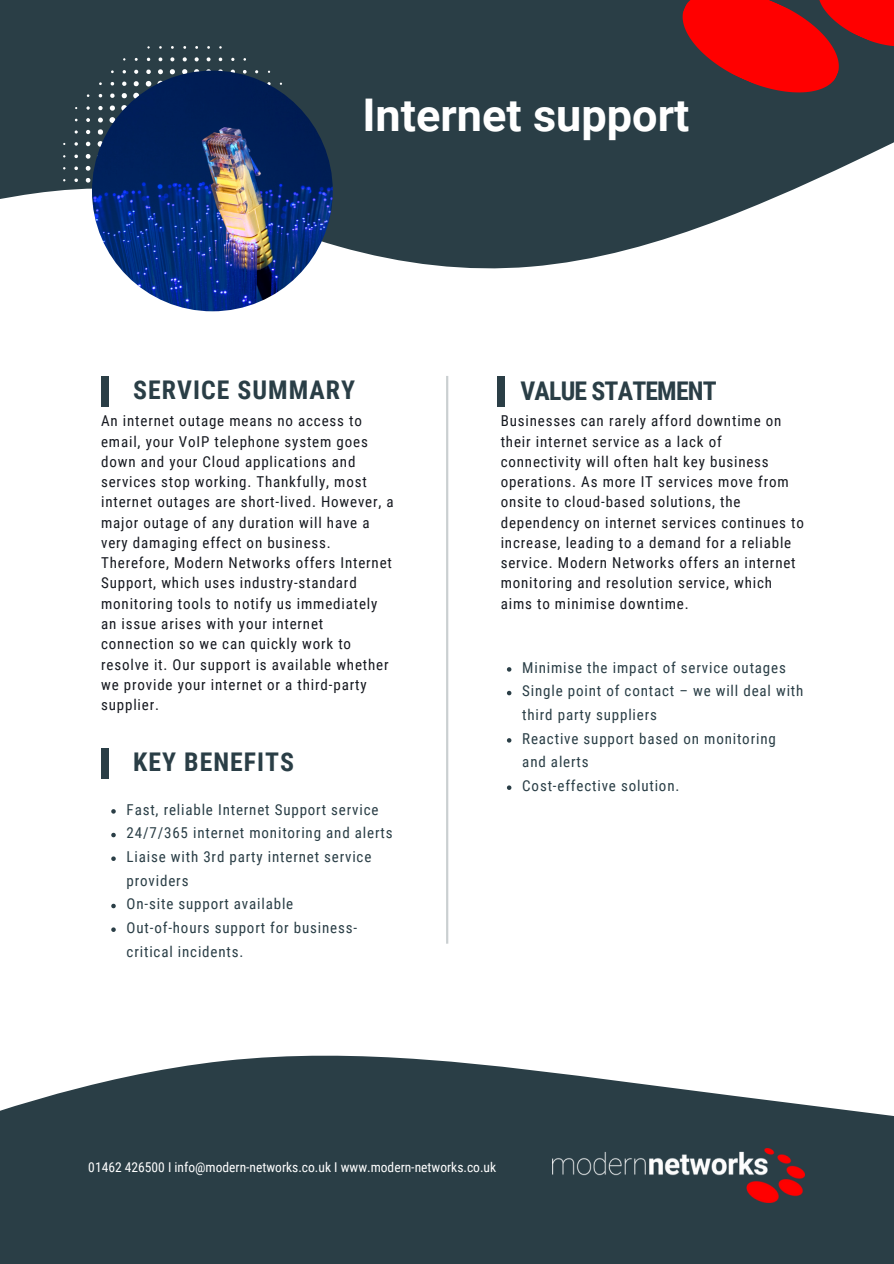
<style>
.page{position:relative;width:894px;height:1264px;background:#fff}
.page>*{position:absolute;margin:0;border:0;box-sizing:border-box;transform-origin:0 0}
.t1{font:700 45px "Roboto";color:#fff}
.t2{font:700 25.8px "Roboto Condensed";letter-spacing:.04em;color:#2a3e46}
.t3{font:700 25.8px "Roboto Condensed";letter-spacing:-.03em;color:#2a3e46}
.t4{font:15px/20.2px "Roboto Condensed";letter-spacing:.055em;color:#161920}
.t5{font:15px/23.7px "Roboto Condensed";letter-spacing:.055em;color:#2a3e46}
.t6{font:13.5px "Roboto Condensed";color:#fff}
</style>
<div class="page">
<svg style="left:0;top:0;width:893px;height:269px;fill:#2a3e46"></svg>
<svg style="left:63px;top:46px;width:243px;height:244px;fill:#2a3e46"></svg>
<img style="left:92px;top:71px;width:240px;height:240px;border-radius:50%">
<svg style="left:0;top:1055px;width:893px;height:208px;background:#44555c"></svg>
<div style="left:496px;top:376px;width:8px;height:31px;background:#2a3e46"></div>
<div style="left:101px;top:376px;width:8px;height:31px;background:#2a3e46"></div>
<div style="left:101px;top:748px;width:8px;height:30px;background:#2a3e46"></div>
<hr style="left:446px;top:376px;width:2px;height:567px;background:#2a3e46">
<svg style="left:682px;top:0;width:211px;height:92px;background:#b51518"></svg>
<img style="left:552px;top:1148px;width:252px;height:54px">
<svg style="left:111px;top:809px;width:5px;height:4px"></svg>
<svg style="left:111px;top:832px;width:5px;height:5px"></svg>
<svg style="left:111px;top:856px;width:5px;height:5px"></svg>
<svg style="left:111px;top:903px;width:5px;height:5px"></svg>
<svg style="left:111px;top:927px;width:5px;height:4px"></svg>
<svg style="left:507px;top:667px;width:4px;height:4px"></svg>
<svg style="left:507px;top:690px;width:4px;height:5px"></svg>
<svg style="left:507px;top:738px;width:4px;height:4px"></svg>
<svg style="left:507px;top:785px;width:4px;height:5px"></svg>
<h1 class="t1" style="left:362px;top:84px;width:328px">Internet support</h1>
<h2 class="t2" style="left:133px;top:372px;width:223px">SERVICE SUMMARY</h2>
<h2 class="t3" style="left:520px;top:372px;width:198px">VALUE STATEMENT</h2>
<p class="t4" style="left:101px;top:410px;width:294px">An internet outage means no access to email, your VoIP telephone system goes down and your Cloud applications and services stop working. Thankfully, most internet outages are short-lived. However, a major outage of any duration will have a very damaging effect on business.<br>Therefore, Modern Networks offers Internet Support, which uses industry-standard monitoring tools to notify us immediately an issue arises with your internet connection so we can quickly work to resolve it. Our support is available whether we provide your internet or a third-party supplier.</p>
<h2 class="t2" style="left:133px;top:743px;width:162px">KEY BENEFITS</h2>
<p class="t5" style="left:127px;top:797px;width:267px">Fast, reliable Internet Support service<br>24/7/365 internet monitoring and alerts<br>Liaise with 3rd party internet service providers<br>On-site support available<br>Out-of-hours support for business&shy;critical incidents.</p>
<p class="t4" style="left:500px;top:410px;width:305px">Businesses can rarely afford downtime on their internet service as a lack of connectivity will often halt key business operations. As more IT services move from onsite to cloud-based solutions, the dependency on internet services continues to increase, leading to a demand for a reliable service. Modern Networks offers an internet monitoring and resolution service, which aims to minimise downtime.</p>
<p class="t5" style="left:522px;top:655px;width:282px">Minimise the impact of service outages<br>Single point of contact – we will deal with third party suppliers<br>Reactive support based on monitoring<br>and alerts<br>Cost-effective solution.</p>
<p class="t6" style="left:88px;top:1157px;width:409px">01462 426500 I info@modern-networks.co.uk I www.modern-networks.co.uk</p>
</div>
